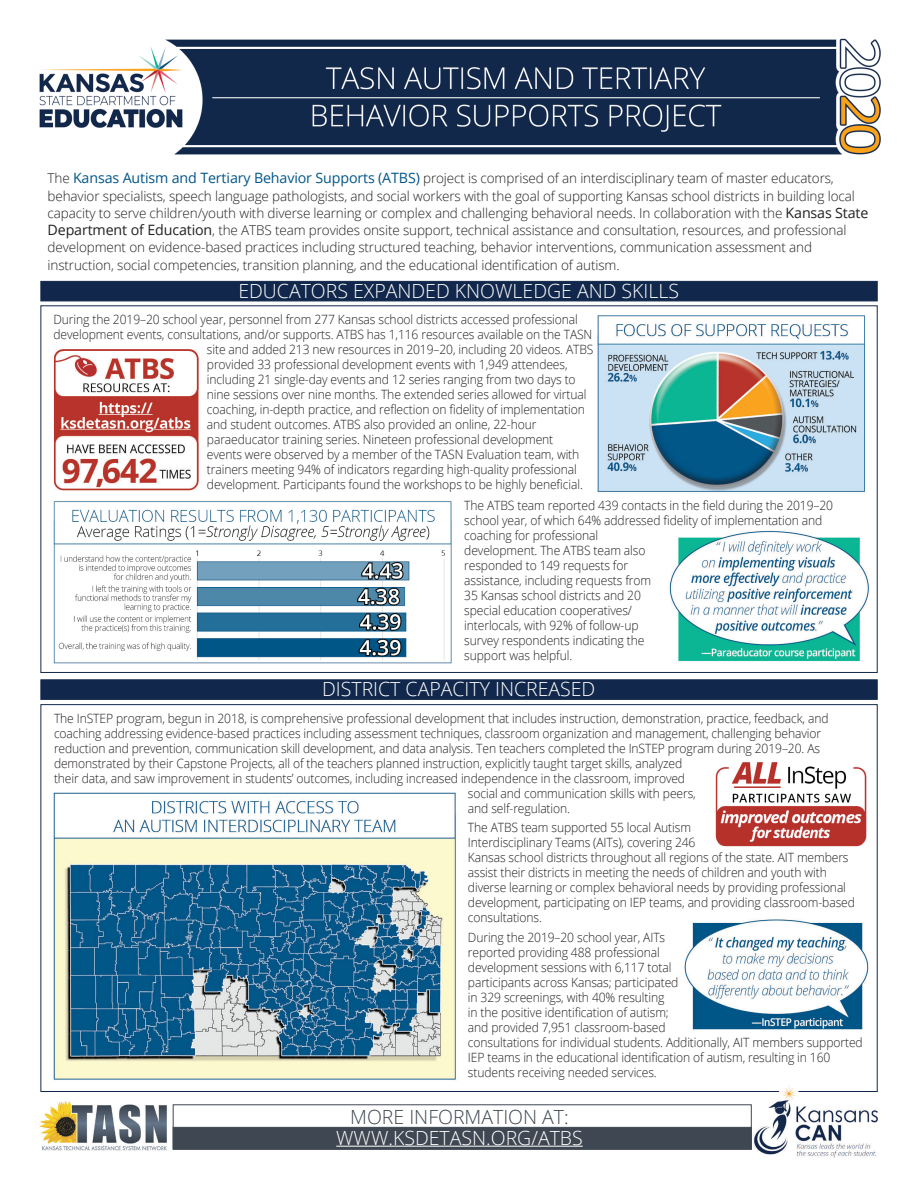
<style>
.page{position:relative;width:918px;height:1188px;background:#fff}
.page>*{position:absolute;margin:0;border:0;box-sizing:border-box;transform-origin:0 0}
.t1{font:300 19.5px "Open Sans";color:#fff}
.t2{font:300 19.5px "Open Sans";color:#3f4752}
.t3{font:300 13.5px/17.2px "Open Sans";letter-spacing:-.01em;color:#231f20}
.t4{font:300 12.75px/15px "Open Sans";letter-spacing:-.01em;color:#231f20;scale:.95 1}
.s1{font-weight:400;font-size:14.25px;color:#005688}
.s2{font-weight:400;font-size:14.25px}
</style>
<div class="page">
<div style="left:40px;top:679px;width:838px;height:21px;background:#11284c;border:1px solid #11284c"></div>
<div style="left:40px;top:281px;width:838px;height:20px;background:#11284c"></div>
<img style="left:39px;top:38px;width:842px;height:117px">
<img style="left:53px;top:349px;width:146px;height:142px">
<img style="left:597px;top:315px;width:269px;height:177px">
<img style="left:53px;top:501px;width:399px;height:163px">
<img style="left:669px;top:531px;width:200px;height:131px">
<img style="left:715px;top:762px;width:152px;height:85px">
<div style="left:173px;top:1104px;width:579px;height:46px;background:#fff;border:1px solid #3f4752"></div>
<div style="left:173px;top:1127px;width:579px;height:23px;background:#3f4752;border:1px solid #3f4752"></div>
<hr style="left:336px;top:1146px;width:247px;height:1px;background:#fff">
<img style="left:53px;top:792px;width:403px;height:288px">
<img style="left:684px;top:919px;width:185px;height:111px">
<img style="left:40px;top:1102px;width:127px;height:48px">
<img style="left:754px;top:1085px;width:124px;height:73px">
<p class="t3" style="left:48px;top:169px;width:822px">The <span class="s1">Kansas Autism and Tertiary Behavior Supports (ATBS)</span> project is comprised of an interdisciplinary team of master educators, behavior specialists, speech language pathologists, and social workers with the goal of supporting Kansas school districts in building local capacity to serve children/youth with diverse learning or complex and challenging behavioral needs. In collaboration with the <span class="s2">Kansas State</span></p>
<p class="t3" style="left:48px;top:221px;width:800px"><span class="s2">Department of Education</span>, the ATBS team provides onsite support, technical assistance and consultation, resources, and professional development on evidence-based practices including structured teaching, behavior interventions, communication assessment and instruction, social competencies, transition planning, and the educational identification of autism.</p>
<p class="t1" style="left:238px;top:278px;width:442px">EDUCATORS EXPANDED KNOWLEDGE AND SKILLS</p>
<p class="t4" style="left:54px;top:312px;width:554px">During the 2019–20 school year, personnel from 277 Kansas school districts accessed professional</p>
<p class="t4" style="left:54px;top:327px;width:569px">development events, consultations, and/or supports. ATBS has 1,116 resources available on the TASN</p>
<p class="t4" style="left:207px;top:342px;width:408px">site and added 213 new resources in 2019–20, including 20 videos. ATBS</p>
<p class="t4" style="left:207px;top:357px;width:381px">provided 33 professional development events with 1,949 attendees,</p>
<p class="t4" style="left:207px;top:372px;width:390px">including 21 single-day events and 12 series ranging from two days to</p>
<p class="t4" style="left:207px;top:387px;width:401px">nine sessions over nine months. The extended series allowed for virtual</p>
<p class="t4" style="left:207px;top:402px;width:399px">coaching, in-depth practice, and reflection on fidelity of implementation</p>
<p class="t4" style="left:207px;top:417px;width:348px">and student outcomes. ATBS also provided an online, 22-hour</p>
<p class="t4" style="left:207px;top:432px;width:366px">paraeducator training series. Nineteen professional development</p>
<p class="t4" style="left:207px;top:447px;width:394px">events were observed by a member of the TASN Evaluation team, with</p>
<p class="t4" style="left:207px;top:462px;width:391px">trainers meeting 94% of indicators regarding high-quality professional</p>
<p class="t4" style="left:207px;top:477px;width:397px">development. Participants found the workshops to be highly beneficial.</p>
<p class="t4" style="left:464px;top:498px;width:390px">The ATBS team reported 439 contacts in the field during the 2019–20 school year, of which 64% addressed fidelity of implementation and coaching for professional<br>development. The ATBS team also<br>responded to 149 requests for<br>assistance, including requests from<br>35 Kansas school districts and 20<br>special education cooperatives/<br>interlocals, with 92% of follow-up<br>survey respondents indicating the<br>support was helpful.</p>
<p class="t1" style="left:322px;top:676px;width:275px">DISTRICT CAPACITY INCREASED</p>
<p class="t4" style="left:54px;top:710px;width:817px">The InSTEP program, begun in 2018, is comprehensive professional development that includes instruction, demonstration, practice, feedback, and</p>
<p class="t4" style="left:54px;top:725px;width:809px">coaching addressing evidence-based practices including assessment techniques, classroom organization and management, challenging behavior</p>
<p class="t4" style="left:54px;top:740px;width:808px">reduction and prevention, communication skill development, and data analysis. Ten teachers completed the InSTEP program during 2019–20. As</p>
<p class="t4" style="left:54px;top:755px;width:663px">demonstrated by their Capstone Projects, all of the teachers planned instruction, explicitly taught target skills, analyzed</p>
<p class="t4" style="left:54px;top:770px;width:666px">their data, and saw improvement in students’ outcomes, including increased independence in the classroom, improved</p>
<p class="t4" style="left:468px;top:785px;width:241px">social and communication skills with peers,</p>
<p class="t4" style="left:468px;top:800px;width:109px">and self-regulation.</p>
<p class="t4" style="left:468px;top:820px;width:241px">The ATBS team supported 55 local Autism<br>Interdisciplinary Teams (AITs), covering 246</p>
<p class="t4" style="left:468px;top:850px;width:409px">Kansas school districts throughout all regions of the state. AIT members assist their districts in meeting the needs of children and youth with diverse learning or complex behavioral needs by providing professional development, participating on IEP teams, and providing classroom-based consultations.</p>
<p class="t4" style="left:468px;top:929px;width:417px">During the 2019–20 school year, AITs<br>reported providing 488 professional<br>development sessions with 6,117 total<br>participants across Kansas; participated<br>in 329 screenings, with 40% resulting<br>in the positive identification of autism;<br>and provided 7,951 classroom-based<br>consultations for individual students. Additionally, AIT members supported IEP teams in the educational identification of autism, resulting in 160 students receiving needed services.</p>
<h1 class="t2" style="left:350px;top:1103px;width:220px">MORE INFORMATION AT:</h1>
<p class="t1" style="left:336px;top:1124px;width:248px">WWW.KSDETASN.ORG/ATBS</p>
</div>
